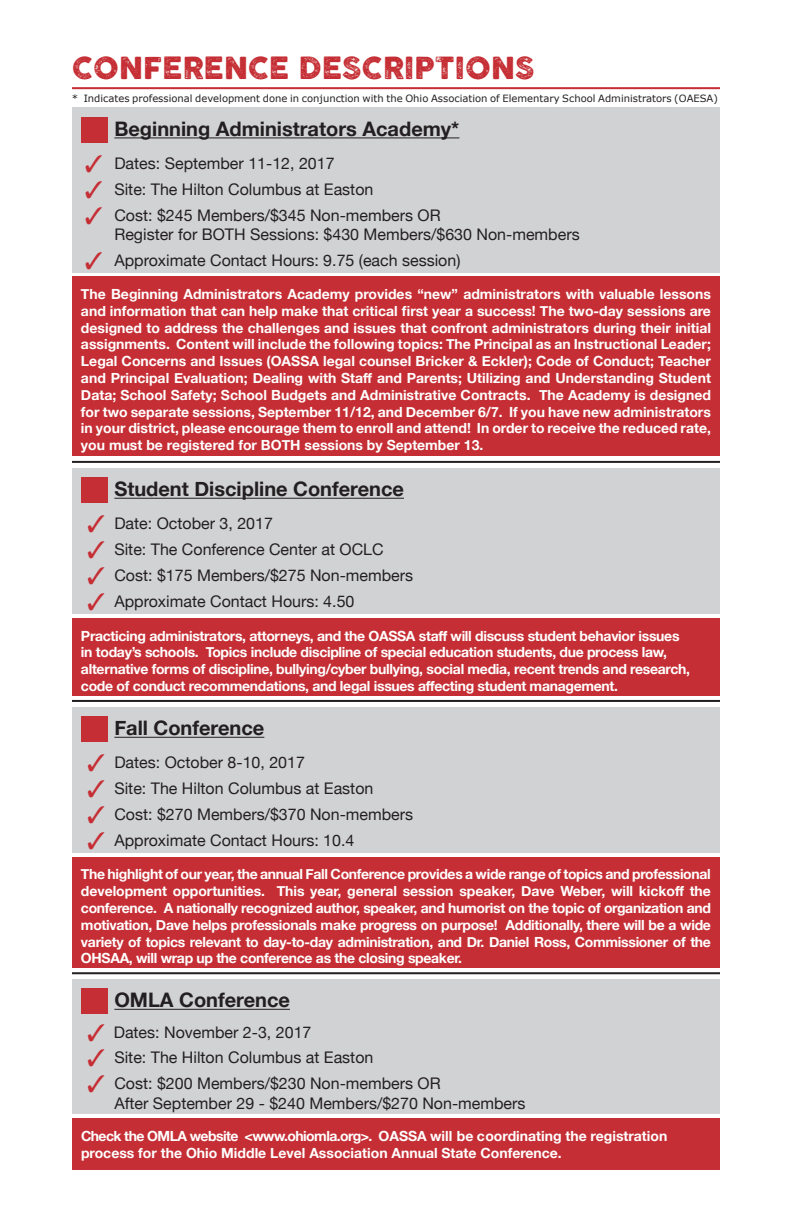
<style>
.page{position:relative;width:792px;height:1224px;background:#fff}
.page>*{position:absolute;margin:0;border:0;box-sizing:border-box;transform-origin:0 0}
.t1{font:30px "COCOGOOSELETTERPRESS";color:#c52e34}
.t2{font:700 20px "Helvetica Neue";color:#231f20}
.t3{font:16px/19.2px "Helvetica Neue";color:#231f20}
.t4{font:700 14px/16.8px "Helvetica Neue";letter-spacing:-.02em;color:#fff;text-align:justify}
.t5{font:700 14px/16.8px "Helvetica Neue";color:#fff}
.t6{font:10px "Verdana";color:#231f20}
.s1{color:#c52e34}
</style>
<div class="page">
<div style="left:72px;top:276px;width:648px;height:180px;background:#c52e34"></div>
<div style="left:72px;top:618px;width:648px;height:77px;background:#c52e34"></div>
<div style="left:72px;top:857px;width:648px;height:110px;background:#c52e34"></div>
<hr style="left:72px;top:461px;width:648px;height:2px;background:#231f20">
<hr style="left:72px;top:700px;width:648px;height:2px;background:#231f20">
<div style="left:72px;top:108px;width:648px;height:165px;background:#d1d2d4"></div>
<hr style="left:114px;top:137px;width:345px;height:1px;background:#231f20">
<div style="left:72px;top:468px;width:648px;height:145px;background:#d1d2d4"></div>
<div style="left:81px;top:477px;width:26px;height:26px;background:#c52e34"></div>
<hr style="left:114px;top:498px;width:290px;height:1px;background:#231f20">
<div style="left:81px;top:117px;width:26px;height:26px;background:#c52e34"></div>
<div style="left:72px;top:707px;width:648px;height:146px;background:#d1d2d4"></div>
<div style="left:81px;top:716px;width:26px;height:26px;background:#c52e34"></div>
<hr style="left:114px;top:737px;width:150px;height:1px;background:#231f20">
<div style="left:72px;top:1118px;width:648px;height:52px;background:#c52e34"></div>
<div style="left:72px;top:979px;width:648px;height:134px;background:#d1d2d4"></div>
<div style="left:81px;top:988px;width:26px;height:26px;background:#c52e34"></div>
<hr style="left:114px;top:1009px;width:176px;height:1px;background:#231f20">
<hr style="left:72px;top:972px;width:648px;height:2px;background:#231f20">
<hr style="left:72px;top:87px;width:648px;height:2px;background:#c52e34">
<h1 class="t1" style="left:72px;top:51px;width:464px">CONFERENCE DESCRIPTIONS</h1>
<p class="t6" style="left:72px;top:92px;width:647px">* Indicates professional development done in conjunction with the Ohio Association of Elementary School Administrators (OAESA)</p>
<h2 class="t2" style="left:114px;top:113px;width:347px">Beginning Administrators Academy*</h2>
<p class="t3" style="left:85px;top:155px;width:251px"><span class="s1">✓</span> Dates: September 11-12, 2017</p>
<p class="t3" style="left:114px;top:207px;width:467px">Cost: $245 Members/$345 Non-members OR<br>Register for BOTH Sessions: $430 Members/$630 Non-members</p>
<p class="t3" style="left:85px;top:251px;width:377px"><span class="s1">✓</span> Approximate Contact Hours: 9.75 (each session)</p>
<p class="t3" style="left:85px;top:181px;width:290px"><span class="s1">✓</span> Site: The Hilton Columbus at Easton</p>
<p class="t4" style="left:81px;top:286px;width:632px">The Beginning Administrators Academy provides “new” administrators with valuable lessons and information that can help make that critical first year a success! The two-day sessions are designed to address the challenges and issues that confront administrators during their initial assignments. Content will include the following topics: The Principal as an Instructional Leader; Legal Concerns and Issues (OASSA legal counsel Bricker &amp; Eckler); Code of Conduct; Teacher and Principal Evaluation; Dealing with Staff and Parents; Utilizing and Understanding Student Data; School Safety; School Budgets and Administrative Contracts. The Academy is designed for two separate sessions, September 11/12, and December 6/7. If you have new administrators in your district, please encourage them to enroll and attend! In order to receive the reduced rate, you must be registered for BOTH sessions by September 13.</p>
<h2 class="t2" style="left:114px;top:473px;width:291px">Student Discipline Conference</h2>
<p class="t3" style="left:87px;top:515px;width:187px"><span class="s1">✓</span> Date: October 3, 2017</p>
<p class="t3" style="left:87px;top:567px;width:328px"><span class="s1">✓</span> Cost: $175 Members/$275 Non-members</p>
<p class="t3" style="left:87px;top:593px;width:269px"><span class="s1">✓</span> Approximate Contact Hours: 4.50</p>
<p class="t3" style="left:87px;top:541px;width:298px"><span class="s1">✓</span> Site: The Conference Center at OCLC</p>
<p class="t4" style="left:81px;top:628px;width:610px;text-align:left">Practicing administrators, attorneys, and the OASSA staff will discuss student behavior issues in today’s schools. Topics include discipline of special education students, due process law, alternative forms of discipline, bullying/cyber bullying, social media, recent trends and research, code of conduct recommendations, and legal issues affecting student management.</p>
<h2 class="t2" style="left:114px;top:712px;width:151px">Fall Conference</h2>
<p class="t3" style="left:114px;top:754px;width:192px">Dates: October 8-10, 2017</p>
<p class="t3" style="left:114px;top:802px;width:300px;line-height:26px">Cost: $270 Members/$370 Non-members<br>Approximate Contact Hours: 10.4</p>
<p class="t3" style="left:114px;top:780px;width:261px">Site: The Hilton Columbus at Easton</p>
<p class="t4" style="left:81px;top:866px;width:632px">The highlight of our year, the annual Fall Conference provides a wide range of topics and professional development opportunities. This year, general session speaker, Dave Weber, will kickoff the conference. A nationally recognized author, speaker, and humorist on the topic of organization and motivation, Dave helps professionals make progress on purpose! Additionally, there will be a wide variety of topics relevant to day-to-day administration, and Dr. Daniel Ross, Commissioner of the OHSAA, will wrap up the conference as the closing speaker.</p>
<h2 class="t2" style="left:114px;top:984px;width:177px">OMLA Conference</h2>
<p class="t3" style="left:114px;top:1023px;width:199px">Dates: November 2-3, 2017</p>
<p class="t3" style="left:87px;top:1049px;width:288px"><span class="s1">✓</span> Site: The Hilton Columbus at Easton</p>
<p class="t3" style="left:114px;top:1075px;width:413px">Cost: $200 Members/$230 Non-members OR<br>After September 29 - $240 Members/$270 Non-members</p>
<p class="t5" style="left:81px;top:1128px;width:588px">Check the OMLA website &lt;www.ohiomla.org&gt;. OASSA will be coordinating the registration process for the Ohio Middle Level Association Annual State Conference.</p>
</div>
